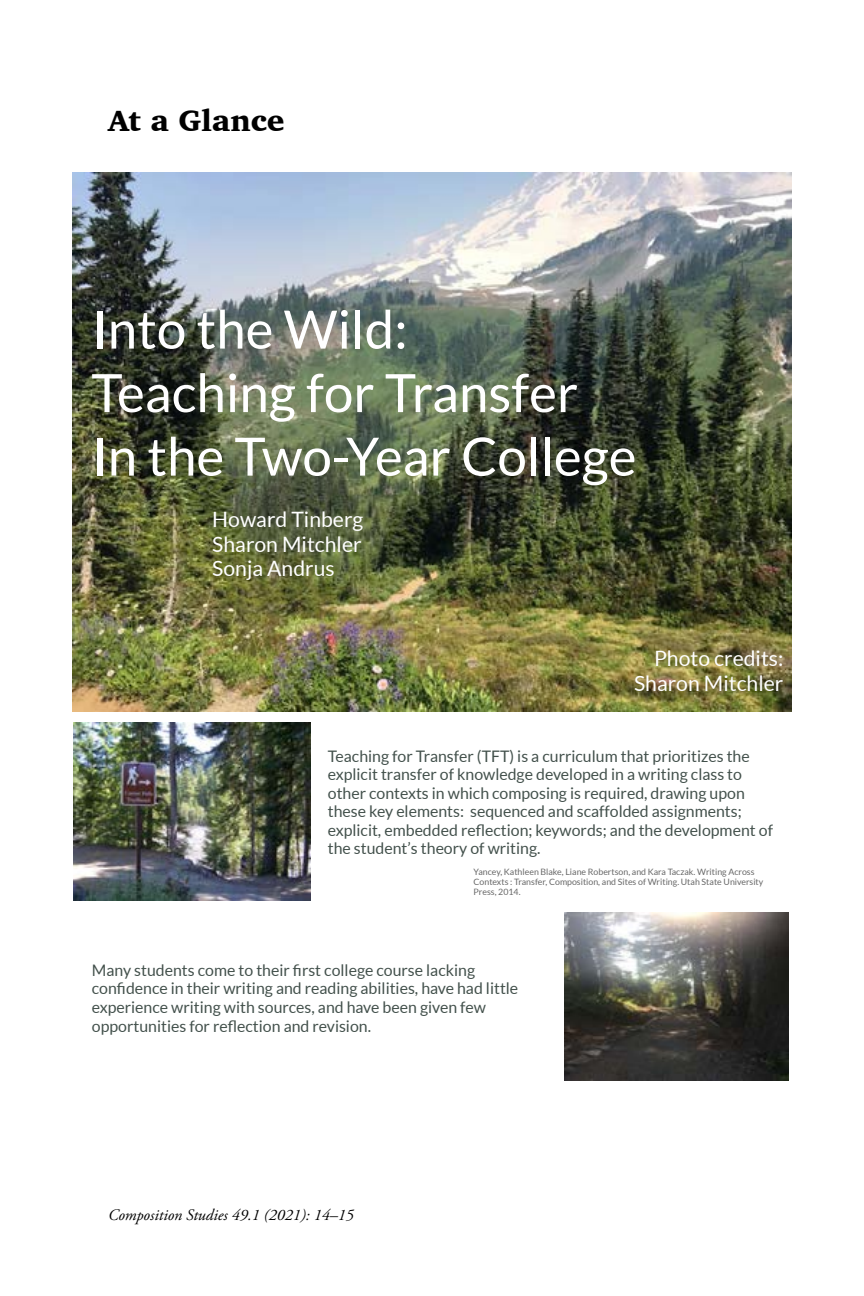
<style>
.page{position:relative;width:864px;height:1296px;background:#fff}
.page>*{position:absolute;margin:0;border:0;box-sizing:border-box;transform-origin:0 0}
.t1{font:53px/63.6px "Lato";color:#fff}
.Section_Title{font:900 30px "Charter BT";color:#000}
.t2{font:21.2px/24.8px "Lato";color:#fff;text-align:justify}
.t3{font:italic 16px "Adobe Garamond Pro";color:#000}
.t4{font:15.8px/18.6px "Lato";color:#42504b}
.t5{font:8.8px/10px "Lato";color:#666}
</style>
<div class="page">
<img style="left:72px;top:173px;width:720px;height:539px">
<img style="left:73px;top:722px;width:238px;height:178px">
<img style="left:564px;top:913px;width:224px;height:167px">
<p class="Section_Title" style="left:108px;top:102px;width:178px">At a Glance</p>
<p class="t1" style="left:91px;top:297px;width:547px">Into the Wild:<br>Teaching for Transfer<br>In the Two-Year College</p>
<p class="t2" style="left:212px;top:507px;width:153px">Howard Tinberg Sharon Mitchler Sonja Andrus</p>
<p class="t2" style="left:634px;top:646px;width:151px;text-align:right">Photo credits:<br>Sharon Mitchler</p>
<p class="t4" style="left:328px;top:746px;width:447px">Teaching for Transfer (TFT) is a curriculum that prioritizes the explicit transfer of knowledge developed in a writing class to other contexts in which composing is required, drawing upon these key elements: sequenced and scaffolded assignments; explicit, embedded reflection; keywords; and the development of the student’s theory of writing.</p>
<p class="t5" style="left:474px;top:867px;width:291px">Yancey, Kathleen Blake, Liane Robertson, and Kara Taczak. Writing Across<br>Contexts : Transfer, Composition, and Sites of Writing. Utah State University<br>Press, 2014.</p>
<p class="t4" style="left:92px;top:961px;width:428px">Many students come to their first college course lacking confidence in their writing and reading abilities, have had little experience writing with sources, and have been given few opportunities for reflection and revision.</p>
<p class="t3" style="left:108px;top:1205px;width:247px">Composition Studies 49.1 (2021): 14–15</p>
</div>
